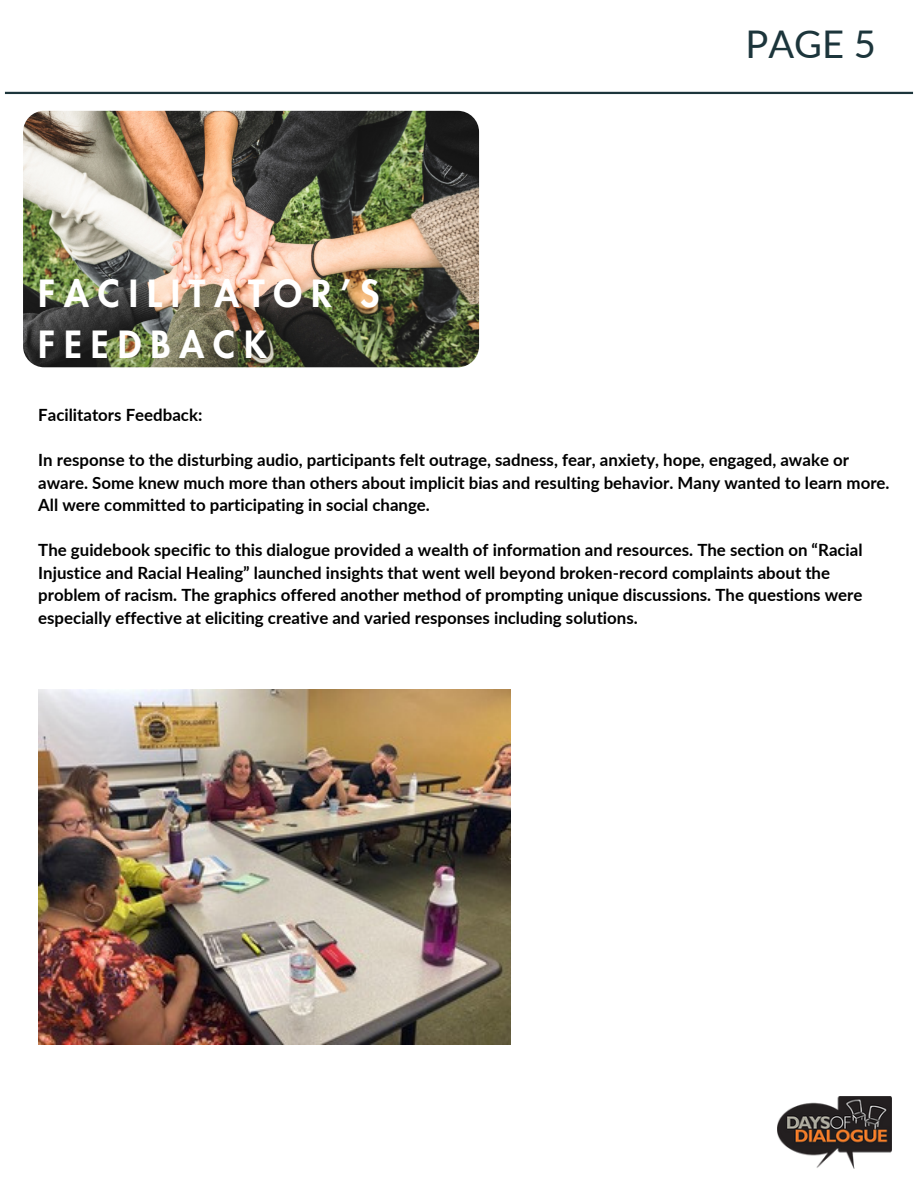
<style>
.page{position:relative;width:918px;height:1188px;background:#fff}
.page>*{position:absolute;margin:0;border:0;box-sizing:border-box;transform-origin:0 0}
.t1{font:38.1px "Lato";color:#1c353b}
.t2{font:800 36.6px/50.7px "Futura LT Pro";letter-spacing:.245em;color:#fff}
.t3{font:700 16.8px/22.5px "Lato";color:#000}
</style>
<div class="page">
<img style="left:23px;top:111px;width:456px;height:256px;border-radius:21px">
<hr style="left:5px;top:92px;width:908px;height:2px;background:#1c353b">
<img style="left:778px;top:1096px;width:113px;height:72px">
<img style="left:38px;top:690px;width:473px;height:354px">
<p class="t2" style="left:38px;top:270px;width:343px">FACILITATOR’S<br>FEEDBACK</p>
<p class="t1" style="left:746px;top:20px;width:132px">PAGE 5</p>
<p class="t3" style="left:38px;top:404px;width:166px">Facilitators Feedback:</p>
<p class="t3" style="left:38px;top:449px;width:853px">In response to the disturbing audio, participants felt outrage, sadness, fear, anxiety, hope, engaged, awake or aware. Some knew much more than others about implicit bias and resulting behavior. Many wanted to learn more.<br>All were committed to participating in social change.</p>
<p class="t3" style="left:38px;top:539px;width:826px">The guidebook specific to this dialogue provided a wealth of information and resources. The section on “Racial Injustice and Racial Healing” launched insights that went well beyond broken-record complaints about the problem of racism. The graphics offered another method of prompting unique discussions. The questions were especially effective at eliciting creative and varied responses including solutions.</p>
</div>
